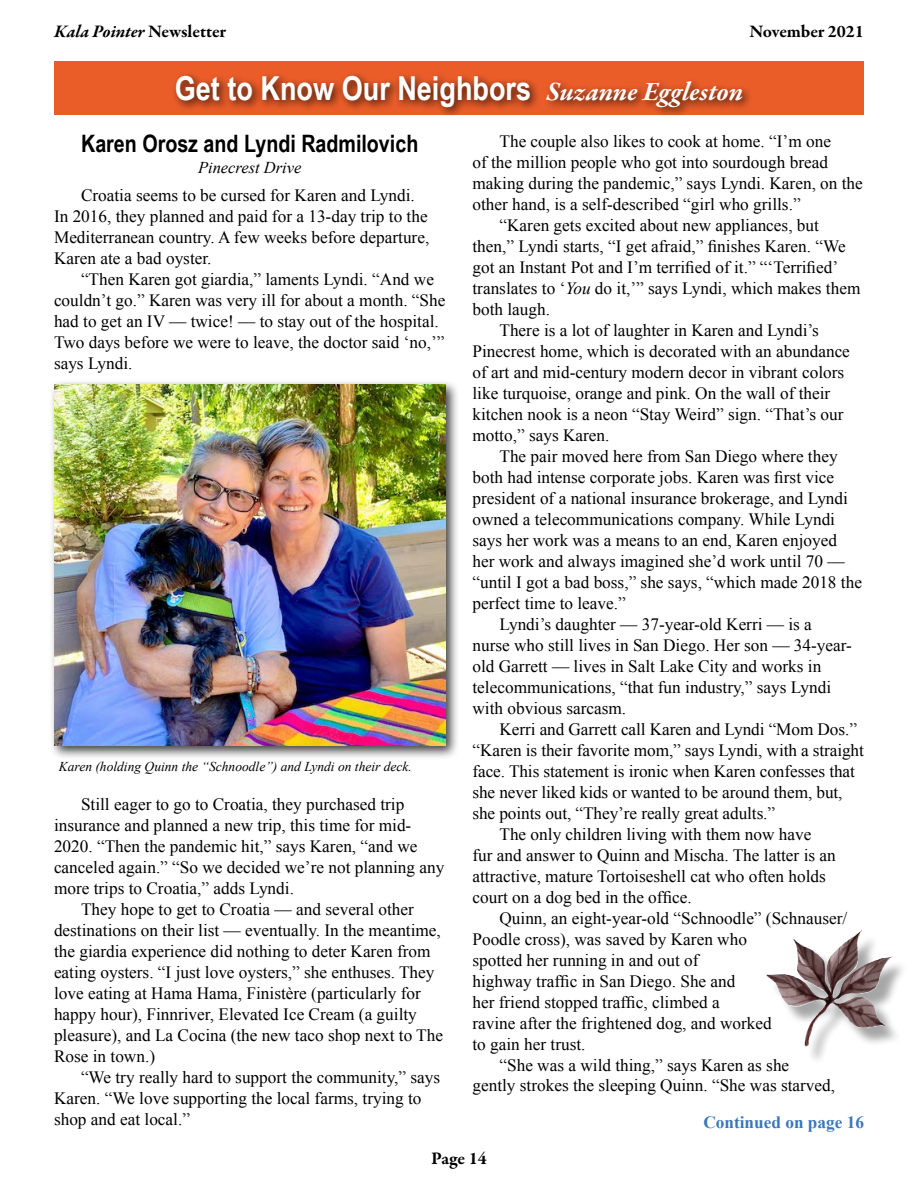
<style>
.page{position:relative;width:918px;height:1188px;background:#fff}
.page>*{position:absolute;margin:0;border:0;box-sizing:border-box;transform-origin:0 0}
.t1{font:700 33px "Arial Narrow";color:#fff}
.t2{font:700 24px "Arial Narrow";color:#000}
.t3{font:italic 700 18px "Garamond Premr Pro";color:#000}
.t4{font:700 18px "Garamond Premr Pro";letter-spacing:-.005em;color:#000}
.t5{font:17.25px/21px "Times New Roman";color:#000}
.t6{font:700 17.25px "Times New Roman";color:#3777bc}
.t7{font:italic 16.5px "Times New Roman";color:#000}
.t8{font:italic 13.5px "Times New Roman";color:#000}
.s1{font-style:normal}
.s2{font-family:"Garamond Premr Pro";font-style:italic;font-size:27px}
.s3{font-style:italic}
</style>
<div class="page">
<div style="left:54px;top:61px;width:810px;height:54px;background:#ea5d29"></div>
<div style="left:171px;top:71px;width:582px;height:48px;background:#000;opacity:.75"></div>
<div style="left:49px;top:380px;width:411px;height:380px;background:#000;opacity:.75"></div>
<img style="left:54px;top:384px;width:392px;height:362px">
<div style="left:770px;top:933px;width:140px;height:132px;background:#000;opacity:.35"></div>
<img style="left:767px;top:931px;width:119px;height:116px">
<p class="t3" style="left:54px;top:20px;width:174px">Kala Pointer <span class="s1">Newsletter</span></p>
<p class="t4" style="left:750px;top:20px;width:116px">November 2021</p>
<h1 class="t1" style="left:175px;top:63px;width:570px">Get to Know Our Neighbors <span class="s2">Suzanne Eggleston</span></h1>
<h2 class="t2" style="left:81px;top:126px;width:339px">Karen Orosz and Lyndi Radmilovich</h2>
<p class="t7" style="left:198px;top:157px;width:105px">Pinecrest Drive</p>
<p class="t5" style="left:54px;top:185px;width:377px;text-indent:27px">Croatia seems to be cursed for Karen and Lyndi.<br>In 2016, they planned and paid for a 13-day trip to the Mediterranean country. A few weeks before departure, Karen ate a bad oyster.</p>
<p class="t5" style="left:54px;top:269px;width:393px;text-indent:27px">“Then Karen got giardia,” laments Lyndi. “And we couldn’t go.” Karen was very ill for about a month. “She had to get an IV — twice! — to stay out of the hospital.<br>Two days before we were to leave, the doctor said ‘no,’” says Lyndi.</p>
<p class="t8" style="left:59px;top:757px;width:355px">Karen (holding Quinn the “Schnoodle”) and Lyndi on their deck.</p>
<p class="t5" style="left:81px;top:794px;width:325px">Still eager to go to Croatia, they purchased trip</p>
<p class="t5" style="left:54px;top:815px;width:359px">insurance and planned a new trip, this time for mid-</p>
<p class="t5" style="left:54px;top:836px;width:365px">2020. “Then the pandemic hit,” says Karen, “and we</p>
<p class="t5" style="left:54px;top:857px;width:392px">canceled again.” “So we decided we’re not planning any</p>
<p class="t5" style="left:54px;top:878px;width:242px">more trips to Croatia,” adds Lyndi.</p>
<p class="t5" style="left:81px;top:899px;width:334px">They hope to get to Croatia — and several other</p>
<p class="t5" style="left:54px;top:920px;width:388px">destinations on their list — eventually. In the meantime,</p>
<p class="t5" style="left:54px;top:941px;width:378px">the giardia experience did nothing to deter Karen from</p>
<p class="t5" style="left:54px;top:962px;width:382px">eating oysters. “I just love oysters,” she enthuses. They</p>
<p class="t5" style="left:54px;top:983px;width:368px">love eating at Hama Hama, Finistère (particularly for</p>
<p class="t5" style="left:54px;top:1004px;width:364px">happy hour), Finnriver, Elevated Ice Cream (a guilty</p>
<p class="t5" style="left:54px;top:1025px;width:391px">pleasure), and La Cocina (the new taco shop next to The</p>
<p class="t5" style="left:54px;top:1046px;width:103px">Rose in town.)</p>
<p class="t5" style="left:81px;top:1067px;width:361px">“We try really hard to support the community,” says</p>
<p class="t5" style="left:54px;top:1088px;width:369px">Karen. “We love supporting the local farms, trying to</p>
<p class="t5" style="left:54px;top:1109px;width:138px">shop and eat local.”</p>
<p class="t5" style="left:500px;top:130px;width:333px">The couple also likes to cook at home. “I’m one</p>
<p class="t5" style="left:473px;top:151px;width:357px">of the million people who got into sourdough bread</p>
<p class="t5" style="left:473px;top:172px;width:392px">making during the pandemic,” says Lyndi. Karen, on the</p>
<p class="t5" style="left:473px;top:193px;width:330px">other hand, is a self-described “girl who grills.”</p>
<p class="t5" style="left:500px;top:214px;width:321px">“Karen gets excited about new appliances, but</p>
<p class="t5" style="left:473px;top:235px;width:375px">then,” Lyndi starts, “I get afraid,” finishes Karen. “We</p>
<p class="t5" style="left:473px;top:256px;width:367px">got an Instant Pot and I’m terrified of it.” “‘Terrified’</p>
<p class="t5" style="left:473px;top:277px;width:389px">translates to ‘<span class="s3">You</span> do it,’” says Lyndi, which makes them</p>
<p class="t5" style="left:472px;top:298px;width:79px">both laugh.</p>
<p class="t5" style="left:499px;top:319px;width:321px">There is a lot of laughter in Karen and Lyndi’s</p>
<p class="t5" style="left:472px;top:340px;width:379px">Pinecrest home, which is decorated with an abundance</p>
<p class="t5" style="left:472px;top:361px;width:373px">of art and mid-century modern decor in vibrant colors</p>
<p class="t5" style="left:472px;top:382px;width:359px">like turquoise, orange and pink. On the wall of their</p>
<p class="t5" style="left:472px;top:403px;width:372px">kitchen nook is a neon “Stay Weird” sign. “That’s our</p>
<p class="t5" style="left:472px;top:424px;width:139px">motto,” says Karen.</p>
<p class="t5" style="left:499px;top:445px;width:340px">The pair moved here from San Diego where they</p>
<p class="t5" style="left:472px;top:466px;width:363px">both had intense corporate jobs. Karen was first vice</p>
<p class="t5" style="left:472px;top:487px;width:377px">president of a national insurance brokerage, and Lyndi</p>
<p class="t5" style="left:472px;top:508px;width:364px">owned a telecommunications company. While Lyndi</p>
<p class="t5" style="left:472px;top:529px;width:366px">says her work was a means to an end, Karen enjoyed</p>
<p class="t5" style="left:472px;top:550px;width:374px">her work and always imagined she’d work until 70 —</p>
<p class="t5" style="left:472px;top:571px;width:391px">“until I got a bad boss,” she says, “which made 2018 the</p>
<p class="t5" style="left:472px;top:592px;width:155px">perfect time to leave.”</p>
<p class="t5" style="left:499px;top:613px;width:314px">Lyndi’s daughter — 37-year-old Kerri — is a</p>
<p class="t5" style="left:472px;top:634px;width:381px">nurse who still lives in San Diego. Her son — 34-year-</p>
<p class="t5" style="left:472px;top:655px;width:350px">old Garrett — lives in Salt Lake City and works in</p>
<p class="t5" style="left:472px;top:676px;width:360px">telecommunications, “that fun industry,” says Lyndi</p>
<p class="t5" style="left:472px;top:697px;width:155px">with obvious sarcasm.</p>
<p class="t5" style="left:499px;top:718px;width:359px">Kerri and Garrett call Karen and Lyndi “Mom Dos.”</p>
<p class="t5" style="left:472px;top:739px;width:393px">“Karen is their favorite mom,” says Lyndi, with a straight</p>
<p class="t5" style="left:472px;top:760px;width:384px">face. This statement is ironic when Karen confesses that</p>
<p class="t5" style="left:472px;top:781px;width:372px">she never liked kids or wanted to be around them, but,</p>
<p class="t5" style="left:472px;top:802px;width:304px">she points out, “They’re really great adults.”</p>
<p class="t5" style="left:499px;top:823px;width:313px">The only children living with them now have</p>
<p class="t5" style="left:472px;top:844px;width:365px">fur and answer to Quinn and Mischa. The latter is an</p>
<p class="t5" style="left:472px;top:865px;width:355px">attractive, mature Tortoiseshell cat who often holds</p>
<p class="t5" style="left:472px;top:886px;width:221px">court on a dog bed in the office.</p>
<p class="t5" style="left:499px;top:907px;width:349px">Quinn, an eight-year-old “Schnoodle” (Schnauser/</p>
<p class="t5" style="left:472px;top:928px;width:276px">Poodle cross), was saved by Karen who</p>
<p class="t5" style="left:472px;top:949px;width:228px">spotted her running in and out of</p>
<p class="t5" style="left:472px;top:970px;width:265px">highway traffic in San Diego. She and</p>
<p class="t5" style="left:472px;top:991px;width:249px">her friend stopped traffic, climbed a</p>
<p class="t5" style="left:472px;top:1012px;width:301px">ravine after the frightened dog, and worked</p>
<p class="t5" style="left:472px;top:1033px;width:115px">to gain her trust.</p>
<p class="t5" style="left:499px;top:1054px;width:291px">“She was a wild thing,” says Karen as she</p>
<p class="t5" style="left:472px;top:1075px;width:364px">gently strokes the sleeping Quinn. “She was starved,</p>
<p class="t6" style="left:703px;top:1110px;width:162px">Continued on page 16</p>
<p class="t4" style="left:431px;top:1148px;width:57px">Page 14</p>
</div>
